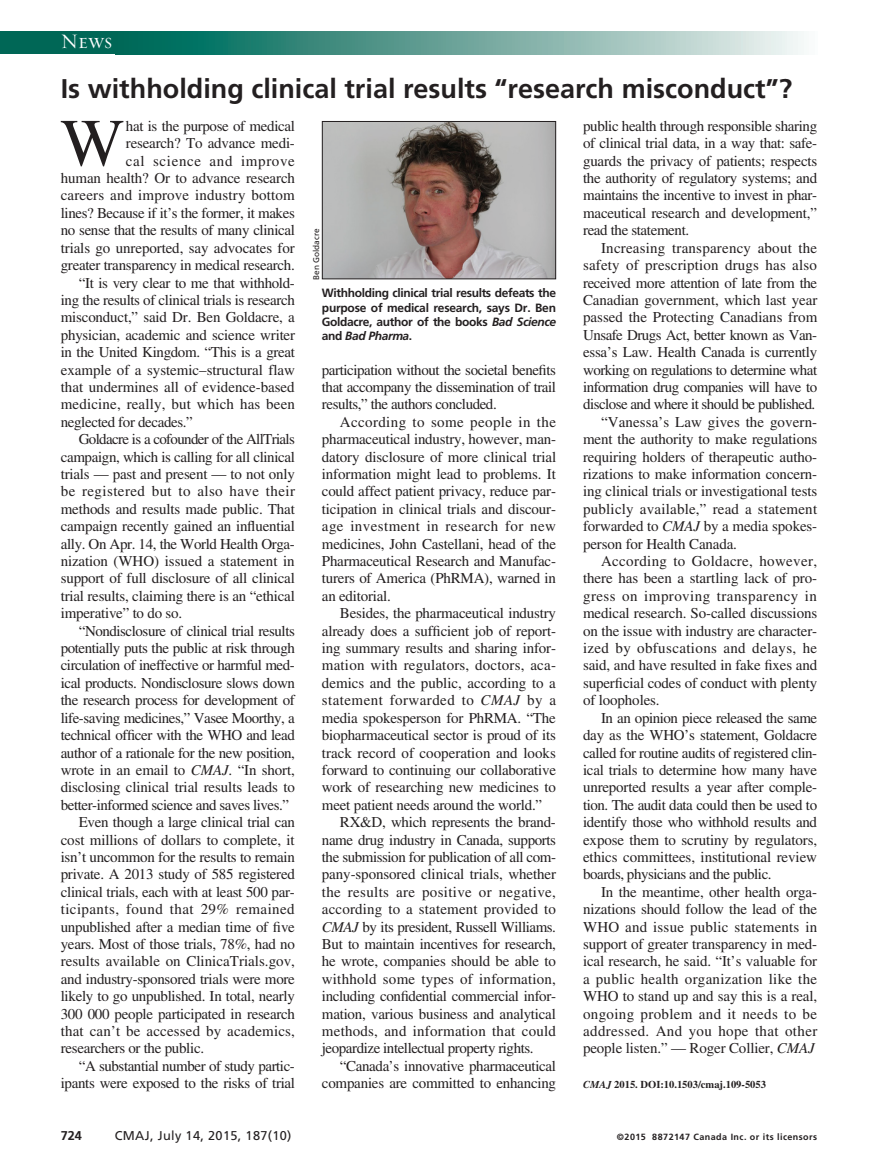
<style>
.page{position:relative;width:878px;height:1175px;background:#fff}
.page>*{position:absolute;margin:0;border:0;box-sizing:border-box;transform-origin:0 0}
.DC{font:67.5px "Times LT Std";color:#231f20}
.Article_title{font:700 27px "Frutiger LT Std";color:#231f20}
.t1{font:21px "Requiem Display HTF Small Caps";color:#fff}
.DC-2{font:15px/17.4px "Times LT Std";letter-spacing:-.015em;color:#231f20;text-align:justify}
.t2{font:12.75px "Frutiger LT Std";letter-spacing:.025em;color:#231f20}
.t3{font:700 12.75px "Frutiger LT Std";color:#231f20}
.Fig_caption{font:700 12px/14.2px "Frutiger LT Std";letter-spacing:-.02em;color:#231f20;text-align:justify}
.Article_id{font:700 10.5px "Times LT Std";color:#231f20}
.t4{font:700 9px "Frutiger LT Std";letter-spacing:.05em;color:#231f20}
.PC{font:8.25px "Frutiger LT Std";color:#231f20}
.s1{font-style:italic}
</style>
<div class="page">
<div style="left:0;top:32px;width:123px;height:22px;background:#006756"></div>
<div style="left:115px;top:32px;width:702px;height:22px;background:linear-gradient(to right,#005f4e,#f2f2f0)"></div>
<img style="left:324px;top:123px;width:230px;height:154px">
<div style="left:322px;top:121px;width:234px;height:158px;border:1px solid #231f20"></div>
<h3 class="t1" style="left:61px;top:29px;width:53px">News</h3>
<p class="Article_title" style="left:61px;top:73px;width:733px">Is withholding clinical trial results “research misconduct”?</p>
<p class="DC-2" style="left:61px;top:117px;width:236px;text-align:right">hat is the purpose of medical<br>research? To advance medi-<br>cal science and improve<br>human health? Or to advance research careers and improve industry bottom lines? Because if it’s the former, it makes no sense that the results of many clinical trials go unreported, say advocates for greater transparency in medical research.</p>
<p class="DC-2" style="left:61px;top:274px;width:236px;text-indent:18px">“It is very clear to me that withhold&shy;ing the results of clinical trials is research misconduct,” said Dr. Ben Goldacre, a physician, academic and science writer in the United Kingdom. “This is a great example of a systemic–structural flaw that undermines all of evidence-based medicine, really, but which has been neglected for decades.”</p>
<p class="DC-2" style="left:61px;top:430px;width:236px;text-indent:18px">Goldacre is a cofounder of the AllTrials campaign, which is calling for all clinical trials — past and present — to not only be registered but to also have their methods and results made public. That campaign recently gained an influential ally. On Apr. 14, the World Health Orga&shy;nization (WHO) issued a statement in support of full disclosure of all clinical trial results, claiming there is an “ethical imperative” to do so.</p>
<p class="DC-2" style="left:61px;top:622px;width:236px;text-indent:18px">“Nondisclosure of clinical trial results potentially puts the public at risk through circulation of ineffective or harmful med&shy;ical products. Nondisclosure slows down the research process for development of life-saving medicines,” Vasee Moorthy, a technical officer with the WHO and lead author of a rationale for the new position, wrote in an email to <span class="s1">CMAJ</span>. “In short, disclosing clinical trial results leads to better-informed science and saves lives.”</p>
<p class="DC-2" style="left:61px;top:813px;width:236px;text-indent:18px">Even though a large clinical trial can cost millions of dollars to complete, it isn’t uncommon for the results to remain private. A 2013 study of 585 registered clinical trials, each with at least 500 par&shy;ticipants, found that 29% remained unpublished after a median time of five years. Most of those trials, 78%, had no results available on ClinicaTrials.gov, and industry-sponsored trials were more likely to go unpublished. In total, nearly 300 000 people participated in research that can’t be accessed by academics, researchers or the public.</p>
<p class="DC-2" style="left:61px;top:1057px;width:236px;text-align:right">“A substantial number of study partic&shy;ipants were exposed to the risks of trial</p>
<p class="DC" style="left:60px;top:105px;width:65px">W</p>
<p class="PC" style="left:311px;top:280px;width:53px;rotate:-90deg">Ben Goldacre</p>
<p class="Fig_caption" style="left:322px;top:286px;width:236px">Withholding clinical trial results defeats the purpose of medical research, says Dr. Ben Goldacre, author of the books <span class="s1">Bad Science </span>and <span class="s1">Bad Pharma</span>.</p>
<p class="DC-2" style="left:322px;top:361px;width:236px">participation without the societal benefits that accompany the dissemination of trail results,” the authors concluded.</p>
<p class="DC-2" style="left:322px;top:413px;width:236px;text-indent:18px">According to some people in the pharmaceutical industry, however, man&shy;datory disclosure of more clinical trial information might lead to problems. It could affect patient privacy, reduce par&shy;ticipation in clinical trials and discour&shy;age investment in research for new medicines, John Castellani, head of the Pharmaceutical Research and Manufac&shy;turers of America (PhRMA), warned in an editorial.</p>
<p class="DC-2" style="left:322px;top:604px;width:236px;text-indent:18px">Besides, the pharmaceutical industry already does a sufficient job of report&shy;ing summary results and sharing infor&shy;mation with regulators, doctors, aca&shy;demics and the public, according to a statement forwarded to <span class="s1">CMAJ</span> by a media spokesperson for PhRMA. “The biopharmaceutical sector is proud of its track record of cooperation and looks forward to continuing our collaborative work of researching new medicines to meet patient needs around the world.”</p>
<p class="DC-2" style="left:322px;top:813px;width:236px;text-indent:18px">RX&amp;D, which represents the brand&shy;name drug industry in Canada, supports the submission for publication of all com&shy;pany-sponsored clinical trials, whether the results are positive or negative, according to a statement provided to <span class="s1">CMAJ</span> by its president, Russell Williams.<br>But to maintain incentives for research, he wrote, companies should be able to withhold some types of information, including confidential commercial infor&shy;mation, various business and analytical methods, and information that could jeopardize intellectual property rights.</p>
<p class="DC-2" style="left:322px;top:1057px;width:236px;text-align:right">“Canada’s innovative pharmaceutical companies are committed to enhancing</p>
<p class="DC-2" style="left:583px;top:117px;width:236px">public health through responsible sharing of clinical trial data, in a way that: safe&shy;guards the privacy of patients; respects the authority of regulatory systems; and maintains the incentive to invest in phar&shy;maceutical research and development,” read the statement.</p>
<p class="DC-2" style="left:583px;top:239px;width:236px;text-indent:18px">Increasing transparency about the safety of prescription drugs has also received more attention of late from the Canadian government, which last year passed the Protecting Canadians from Unsafe Drugs Act, better known as Van&shy;essa’s Law. Health Canada is currently working on regulations to determine what information drug companies will have to disclose and where it should be published.</p>
<p class="DC-2" style="left:583px;top:413px;width:236px;text-indent:18px">“Vanessa’s Law gives the govern&shy;ment the authority to make regulations requiring holders of therapeutic autho&shy;rizations to make information concern&shy;ing clinical trials or investigational tests publicly available,” read a statement forwarded to <span class="s1">CMAJ</span> by a media spokes&shy;person for Health Canada.</p>
<p class="DC-2" style="left:583px;top:552px;width:236px;text-indent:18px">According to Goldacre, however, there has been a startling lack of pro&shy;gress on improving transparency in medical research. So-called discussions on the issue with industry are character&shy;ized by obfuscations and delays, he said, and have resulted in fake fixes and superficial codes of conduct with plenty of loopholes.</p>
<p class="DC-2" style="left:583px;top:709px;width:236px;text-indent:18px">In an opinion piece released the same day as the WHO’s statement, Goldacre called for routine audits of registered clin&shy;ical trials to determine how many have unreported results a year after comple&shy;tion. The audit data could then be used to identify those who withhold results and expose them to scrutiny by regulators, ethics committees, institutional review boards, physicians and the public.</p>
<p class="DC-2" style="left:583px;top:883px;width:236px;text-indent:18px">In the meantime, other health orga&shy;nizations should follow the lead of the WHO and issue public statements in support of greater transparency in med&shy;ical research, he said. “It’s valuable for a public health organization like the WHO to stand up and say this is a real, ongoing problem and it needs to be addressed. And you hope that other people listen.” — Roger Collier, <span class="s1">CMAJ</span></p>
<p class="Article_id" style="left:583px;top:1078px;width:184px"><span class="s1">CMAJ</span> 2015. DOI:10.1503/cmaj.109-5053</p>
<p class="t3" style="left:61px;top:1127px;width:23px">724</p>
<p class="t2" style="left:115px;top:1127px;width:178px">CMAJ, July 14, 2015, 187(10)</p>
<p class="t4" style="left:617px;top:1131px;width:202px">©2015 8872147 Canada Inc. or its licensors</p>
</div>
